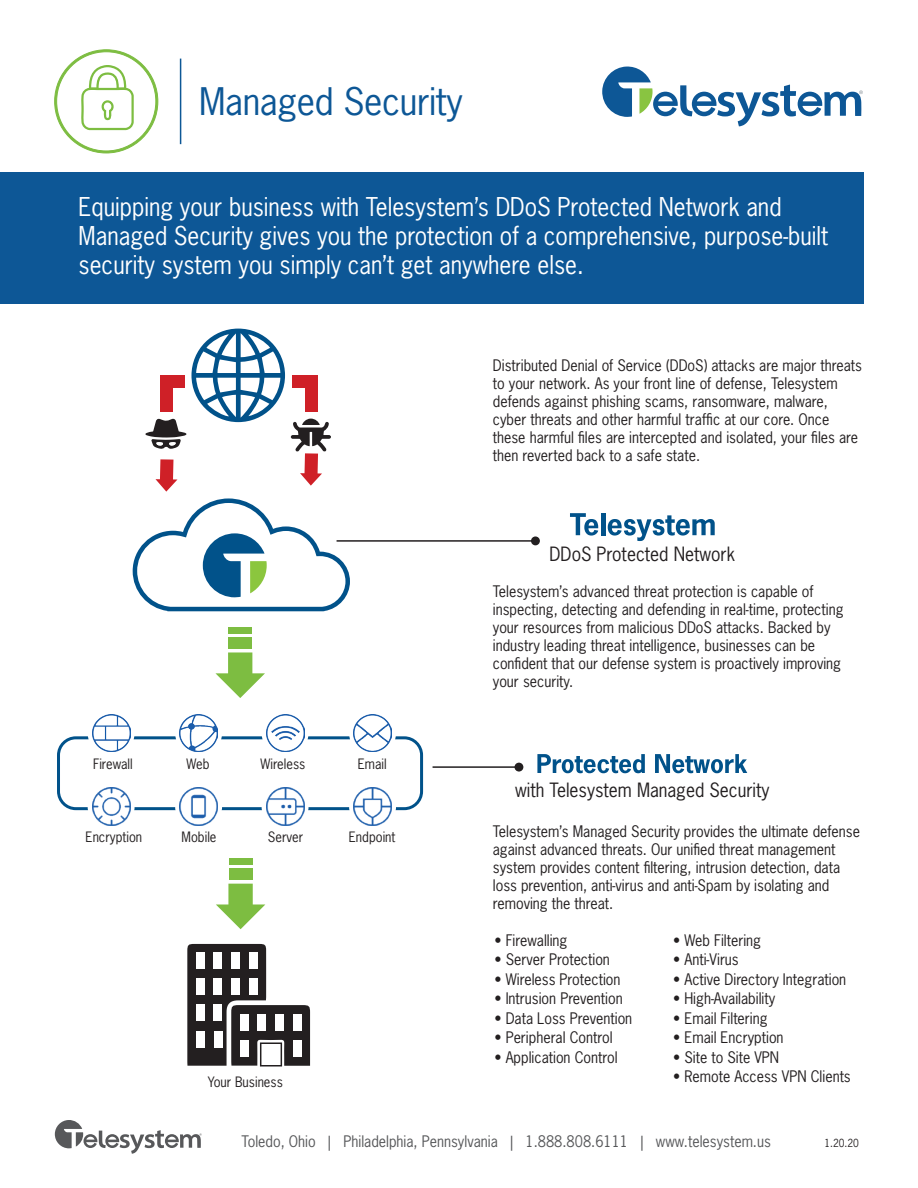
<style>
.page{position:relative;width:918px;height:1188px;background:#fff}
.page>*{position:absolute;margin:0;border:0;box-sizing:border-box;transform-origin:0 0}
.t1{font:35.7px "News Gothic Std";letter-spacing:-.01em;color:#0d5796}
.t2{font:24.45px/29.2px "News Gothic Std";color:#fff;scale:.95 1}
.t3{font:18.6px "News Gothic Std";color:#231f20;scale:.95 1}
.t4{font:15px/18px "News Gothic Std";color:#231f20;scale:.95 1}
.t5{font:15px "News Gothic Std";color:#57585a;scale:.95 1}
.t6{font:13.5px "News Gothic Std";color:#231f20;scale:.95 1}
.t7{font:10.5px "News Gothic Std";color:#231f20;scale:.95 1}
</style>
<div class="page">
<div style="left:57px;top:736px;width:366px;height:74px;border:3px solid #01528a;border-radius:17px"></div>
<svg style="left:602px;top:66px;width:261px;height:60px"></svg>
<hr style="left:180px;top:59px;width:1px;height:85px;background:#0d5796">
<svg style="left:570px;top:513px;width:28px;height:23px"></svg>
<hr style="left:601px;top:513px;width:4px;height:22px;background:#01528a">
<svg style="left:608px;top:515px;width:107px;height:26px"></svg>
<svg style="left:537px;top:754px;width:108px;height:19px"></svg>
<svg style="left:655px;top:754px;width:92px;height:19px"></svg>
<svg style="left:156px;top:459px;width:21px;height:33px"></svg>
<svg style="left:216px;top:884px;width:49px;height:45px"></svg>
<div style="left:229px;top:869px;width:23px;height:11px;background:#7dbd41"></div>
<div style="left:229px;top:859px;width:23px;height:6px;background:#7dbd41"></div>
<svg style="left:215px;top:652px;width:50px;height:46px"></svg>
<div style="left:229px;top:637px;width:23px;height:11px;background:#7dbd41"></div>
<div style="left:229px;top:628px;width:23px;height:6px;background:#7dbd41"></div>
<svg style="left:54px;top:49px;width:104px;height:105px"></svg>
<svg style="left:133px;top:498px;width:217px;height:113px"></svg>
<svg style="left:145px;top:329px;width:140px;height:120px"></svg>
<svg style="left:291px;top:418px;width:40px;height:68px"></svg>
<div style="left:160px;top:375px;width:13px;height:37px;background:#cf2027"></div>
<div style="left:171px;top:375px;width:14px;height:13px;background:#cf2027"></div>
<div style="left:305px;top:375px;width:12px;height:37px;background:#cf2027"></div>
<div style="left:292px;top:375px;width:14px;height:13px;background:#cf2027"></div>
<hr style="left:337px;top:540px;width:199px;height:2px;background:#231f20">
<div style="left:531px;top:536px;width:9px;height:9px;background:#231f20;border-radius:50%"></div>
<hr style="left:433px;top:766px;width:86px;height:2px;background:#231f20">
<div style="left:515px;top:763px;width:8px;height:9px;background:#231f20;border-radius:50%"></div>
<svg style="left:187px;top:944px;width:123px;height:122px"></svg>
<div style="left:196px;top:952px;width:8px;height:17px;background:#fff"></div>
<div style="left:241px;top:1014px;width:8px;height:17px;background:#fff"></div>
<div style="left:241px;top:1040px;width:8px;height:17px;background:#fff"></div>
<div style="left:258px;top:1014px;width:8px;height:17px;background:#fff"></div>
<div style="left:276px;top:1014px;width:8px;height:17px;background:#fff"></div>
<div style="left:293px;top:1014px;width:9px;height:17px;background:#fff"></div>
<div style="left:293px;top:1040px;width:8px;height:17px;background:#fff"></div>
<div style="left:214px;top:952px;width:8px;height:17px;background:#fff"></div>
<div style="left:231px;top:952px;width:9px;height:17px;background:#fff"></div>
<div style="left:249px;top:952px;width:8px;height:17px;background:#fff"></div>
<div style="left:196px;top:978px;width:8px;height:17px;background:#fff"></div>
<div style="left:214px;top:978px;width:8px;height:17px;background:#fff"></div>
<div style="left:231px;top:978px;width:9px;height:17px;background:#fff"></div>
<div style="left:249px;top:978px;width:8px;height:17px;background:#fff"></div>
<div style="left:196px;top:1004px;width:8px;height:17px;background:#fff"></div>
<div style="left:214px;top:1004px;width:8px;height:17px;background:#fff"></div>
<div style="left:196px;top:1031px;width:8px;height:17px;background:#fff"></div>
<div style="left:214px;top:1031px;width:8px;height:17px;background:#fff"></div>
<div style="left:260px;top:1042px;width:22px;height:25px;background:#fff;border:2px solid #231f20"></div>
<div style="left:88px;top:783px;width:47px;height:47px;background:#fff;border-radius:50%"></div>
<div style="left:175px;top:783px;width:47px;height:47px;background:#fff;border-radius:50%"></div>
<div style="left:262px;top:783px;width:47px;height:47px;background:#fff;border-radius:50%"></div>
<div style="left:349px;top:783px;width:47px;height:47px;background:#fff;border-radius:50%"></div>
<img style="left:267px;top:788px;width:37px;height:37px">
<div style="left:88px;top:710px;width:47px;height:47px;background:#fff;border-radius:50%"></div>
<div style="left:175px;top:710px;width:47px;height:47px;background:#fff;border-radius:50%"></div>
<div style="left:262px;top:710px;width:47px;height:47px;background:#fff;border-radius:50%"></div>
<div style="left:349px;top:710px;width:47px;height:47px;background:#fff;border-radius:50%"></div>
<img style="left:267px;top:714px;width:37px;height:38px">
<img style="left:353px;top:714px;width:38px;height:38px">
<img style="left:180px;top:714px;width:38px;height:38px">
<img style="left:93px;top:788px;width:38px;height:37px">
<img style="left:353px;top:788px;width:38px;height:37px">
<img style="left:93px;top:714px;width:38px;height:38px">
<img style="left:180px;top:788px;width:38px;height:37px">
<svg style="left:55px;top:1120px;width:147px;height:34px"></svg>
<div style="left:0;top:172px;width:863px;height:132px;background:#0d5796"></div>
<h1 class="t1" style="left:199px;top:78px;width:265px">Managed Security</h1>
<h2 class="t2" style="left:79px;top:192px;width:791px">Equipping your business with Telesystem’s DDoS Protected Network and<br>Managed Security gives you the protection of a comprehensive, purpose-built security system you simply can’t get anywhere else.</h2>
<p class="t4" style="left:493px;top:356px;width:390px">Distributed Denial of Service (DDoS) attacks are major threats to your network. As your front line of defense, Telesystem defends against phishing scams, ransomware, malware, cyber threats and other harmful traffic at our core. Once these harmful files are intercepted and isolated, your files are then reverted back to a safe state.</p>
<p class="t3" style="left:550px;top:542px;width:197px">DDoS Protected Network</p>
<p class="t6" style="left:93px;top:755px;width:43px">Firewall</p>
<p class="t6" style="left:187px;top:755px;width:26px">Web</p>
<p class="t6" style="left:261px;top:755px;width:49px">Wireless</p>
<p class="t6" style="left:358px;top:755px;width:32px">Email</p>
<p class="t6" style="left:86px;top:828px;width:61px">Encryption</p>
<p class="t6" style="left:182px;top:828px;width:38px">Mobile</p>
<p class="t6" style="left:268px;top:828px;width:39px">Server</p>
<p class="t6" style="left:349px;top:828px;width:51px">Endpoint</p>
<p class="t6" style="left:208px;top:1073px;width:81px">Your Business</p>
<p class="t4" style="left:493px;top:582px;width:371px">Telesystem’s advanced threat protection is capable of inspecting, detecting and defending in real-time, protecting your resources from malicious DDoS attacks. Backed by industry leading threat intelligence, businesses can be confident that our defense system is proactively improving your security.</p>
<p class="t3" style="left:515px;top:778px;width:269px">with Telesystem Managed Security</p>
<p class="t4" style="left:493px;top:822px;width:388px">Telesystem’s Managed Security provides the ultimate defense against advanced threats. Our unified threat management system provides content filtering, intrusion detection, data loss prevention, anti-virus and anti-Spam by isolating and removing the threat.</p>
<p class="t4" style="left:494px;top:931px;width:78px">• Firewalling</p>
<p class="t4" style="left:494px;top:951px;width:123px">• Server Protection</p>
<p class="t4" style="left:494px;top:970px;width:134px">• Wireless Protection</p>
<p class="t4" style="left:494px;top:990px;width:137px">• Intrusion Prevention</p>
<p class="t4" style="left:494px;top:1009px;width:147px">• Data Loss Prevention</p>
<p class="t4" style="left:494px;top:1029px;width:126px">• Peripheral Control</p>
<p class="t4" style="left:494px;top:1048px;width:131px">• Application Control</p>
<p class="t4" style="left:673px;top:931px;width:94px">• Web Filtering</p>
<p class="t4" style="left:673px;top:951px;width:71px">• Anti-Virus</p>
<p class="t4" style="left:673px;top:970px;width:184px">• Active Directory Integration</p>
<p class="t4" style="left:673px;top:990px;width:109px">• High-Availability</p>
<p class="t4" style="left:673px;top:1009px;width:101px">• Email Filtering</p>
<p class="t4" style="left:673px;top:1029px;width:118px">• Email Encryption</p>
<p class="t4" style="left:673px;top:1048px;width:113px">• Site to Site VPN</p>
<p class="t4" style="left:673px;top:1068px;width:189px">• Remote Access VPN Clients</p>
<p class="t5" style="left:242px;top:1132px;width:559px">Toledo, Ohio | Philadelphia, Pennsylvania | 1.888.808.6111 | www.telesystem.us</p>
<p class="t7" style="left:824px;top:1136px;width:38px">1.20.20</p>
</div>
